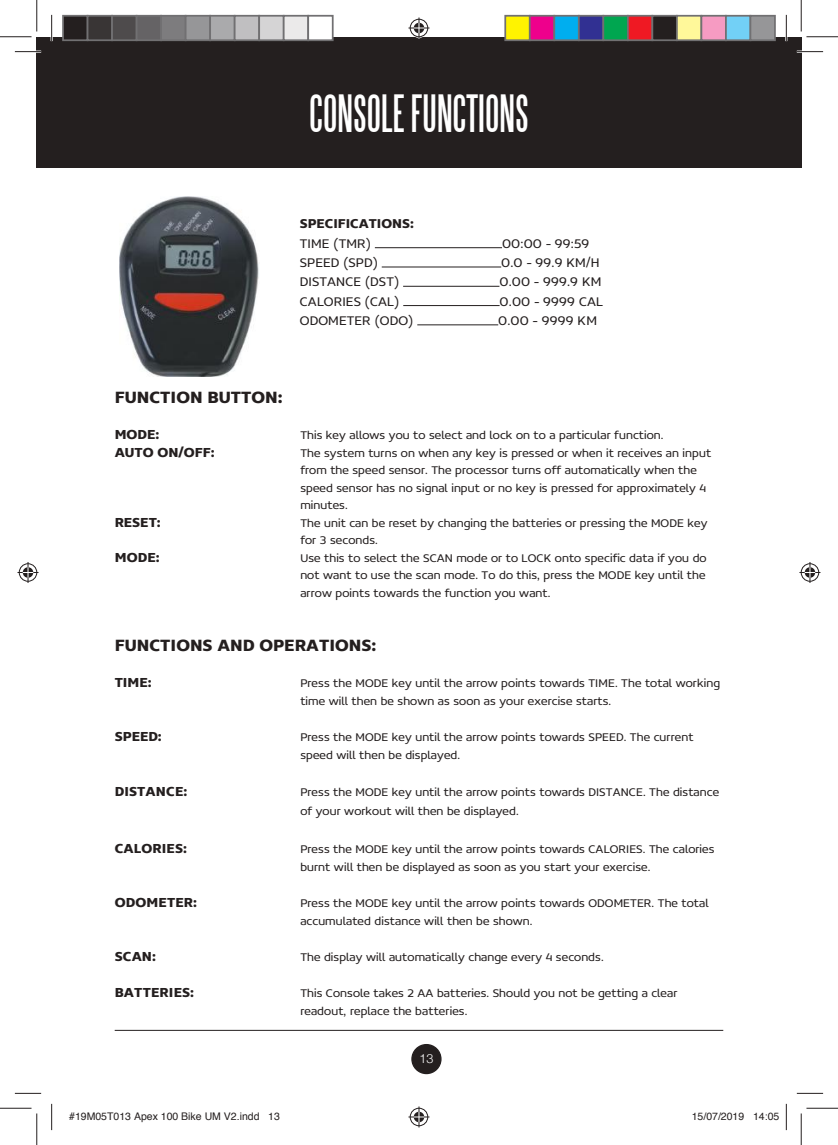
<style>
.page{position:relative;width:838px;height:1145px;background:#fff}
.page>*{position:absolute;margin:0;border:0;box-sizing:border-box;transform-origin:0 0}
.t1{font:47.25px "Steelfish";color:#fff}
.t2{font:700 17.5px "Concord";color:#241f1f}
.t3{font:700 14px "Concord";letter-spacing:.01em;color:#241f1f}
.t4{font:300 13.83px "Concord";letter-spacing:.01em;color:#241f1f}
.t5{font:700 13.83px "Concord";color:#241f1f}
.t6{font:300 12.6px "Helvetica Neue";color:#fff}
.t7{font:300 12.25px/17.5px "Concord";letter-spacing:.01em;color:#241f1f}
.t8{font:10.5px "Helvetica";color:#241f1f}
</style>
<div class="page">
<div style="left:412px;top:1045px;width:29px;height:29px;background:#241f1f;border-radius:50%"></div>
<div style="left:411px;top:1044px;width:30px;height:30px;border:1px solid #241f1f;border-radius:50%"></div>
<div style="left:37px;top:37px;width:764px;height:131px;background:#241f1f"></div>
<hr style="left:115px;top:1030px;width:608px;height:1px;background:#241f1f">
<hr style="left:375px;top:247px;width:127px;height:1px;background:#241f1f">
<hr style="left:381px;top:267px;width:120px;height:1px;background:#241f1f">
<hr style="left:403px;top:286px;width:96px;height:1px;background:#241f1f">
<hr style="left:403px;top:305px;width:96px;height:1px;background:#241f1f">
<hr style="left:417px;top:325px;width:81px;height:1px;background:#241f1f">
<img style="left:120px;top:197px;width:139px;height:180px">
<hr style="left:15px;top:51px;width:26px;height:2px;background:#fff">
<hr style="left:796px;top:51px;width:27px;height:2px;background:#fff">
<hr style="left:51px;top:15px;width:2px;height:26px;background:#fff">
<hr style="left:785px;top:15px;width:2px;height:26px;background:#fff">
<svg style="left:15px;top:51px;width:26px;height:1px"></svg>
<svg style="left:796px;top:51px;width:27px;height:1px"></svg>
<svg style="left:15px;top:1093px;width:26px;height:1px"></svg>
<svg style="left:796px;top:1093px;width:27px;height:1px"></svg>
<svg style="left:51px;top:15px;width:1px;height:26px"></svg>
<svg style="left:51px;top:1104px;width:1px;height:26px"></svg>
<svg style="left:786px;top:15px;width:1px;height:26px"></svg>
<svg style="left:786px;top:1104px;width:1px;height:26px"></svg>
<hr style="left:0;top:36px;width:32px;height:1px;background:#241f1f">
<hr style="left:806px;top:36px;width:31px;height:1px;background:#241f1f">
<hr style="left:0;top:1108px;width:32px;height:1px;background:#241f1f">
<hr style="left:806px;top:1108px;width:31px;height:1px;background:#241f1f">
<hr style="left:36px;top:0;width:1px;height:31px;background:#241f1f">
<hr style="left:36px;top:1113px;width:1px;height:32px;background:#241f1f">
<hr style="left:800px;top:0;width:1px;height:31px;background:#241f1f">
<hr style="left:800px;top:1113px;width:1px;height:32px;background:#241f1f">
<svg style="left:408px;top:18px;width:21px;height:21px"></svg>
<svg style="left:408px;top:1106px;width:21px;height:21px"></svg>
<svg style="left:18px;top:562px;width:21px;height:21px"></svg>
<svg style="left:799px;top:562px;width:21px;height:21px"></svg>
<div style="left:63px;top:16px;width:25px;height:24px;background:#241f1f"></div>
<div style="left:62px;top:15px;width:26px;height:26px;border:2px solid #717072"></div>
<div style="left:88px;top:16px;width:24px;height:24px;background:#393535"></div>
<div style="left:87px;top:15px;width:26px;height:26px;border:2px solid #717072"></div>
<div style="left:112px;top:16px;width:25px;height:24px;background:#4e4b4c"></div>
<div style="left:111px;top:15px;width:26px;height:26px;border:2px solid #717072"></div>
<div style="left:137px;top:16px;width:24px;height:24px;background:#656365"></div>
<div style="left:136px;top:15px;width:26px;height:26px;border:2px solid #717072"></div>
<div style="left:161px;top:16px;width:25px;height:24px;background:#7d7c7e"></div>
<div style="left:160px;top:15px;width:26px;height:26px;border:2px solid #717072"></div>
<div style="left:186px;top:16px;width:24px;height:24px;background:#969698"></div>
<div style="left:185px;top:15px;width:26px;height:26px;border:2px solid #717072"></div>
<div style="left:210px;top:16px;width:25px;height:24px;background:#aaaaac"></div>
<div style="left:209px;top:15px;width:26px;height:26px;border:2px solid #717072"></div>
<div style="left:235px;top:16px;width:24px;height:24px;background:#c0bfc1"></div>
<div style="left:234px;top:15px;width:26px;height:26px;border:2px solid #717072"></div>
<div style="left:259px;top:16px;width:25px;height:24px;background:#d5d4d5"></div>
<div style="left:258px;top:15px;width:26px;height:26px;border:2px solid #717072"></div>
<div style="left:284px;top:16px;width:24px;height:24px;background:#ebeaea"></div>
<div style="left:283px;top:15px;width:26px;height:26px;border:2px solid #717072"></div>
<div style="left:308px;top:16px;width:25px;height:24px;background:#fff"></div>
<div style="left:307px;top:15px;width:26px;height:26px;border:2px solid #717072"></div>
<div style="left:505px;top:16px;width:24px;height:24px;background:#fff300"></div>
<div style="left:504px;top:15px;width:26px;height:26px;border:2px solid #717072"></div>
<div style="left:529px;top:16px;width:25px;height:24px;background:#ee008c"></div>
<div style="left:529px;top:15px;width:26px;height:26px;border:2px solid #717072"></div>
<div style="left:554px;top:16px;width:24px;height:24px;background:#00aeef"></div>
<div style="left:553px;top:15px;width:26px;height:26px;border:2px solid #717072"></div>
<div style="left:578px;top:16px;width:25px;height:24px;background:#313092"></div>
<div style="left:578px;top:15px;width:26px;height:26px;border:2px solid #717072"></div>
<div style="left:603px;top:16px;width:24px;height:24px;background:#00a650"></div>
<div style="left:602px;top:15px;width:26px;height:26px;border:2px solid #717072"></div>
<div style="left:627px;top:16px;width:25px;height:24px;background:#ef1923"></div>
<div style="left:627px;top:15px;width:26px;height:26px;border:2px solid #717072"></div>
<div style="left:652px;top:16px;width:24px;height:24px;background:#241f1f"></div>
<div style="left:651px;top:15px;width:26px;height:26px;border:2px solid #717072"></div>
<div style="left:676px;top:16px;width:25px;height:24px;background:#fff89a"></div>
<div style="left:676px;top:15px;width:26px;height:26px;border:2px solid #717072"></div>
<div style="left:701px;top:16px;width:24px;height:24px;background:#f69bc2"></div>
<div style="left:700px;top:15px;width:26px;height:26px;border:2px solid #717072"></div>
<div style="left:725px;top:16px;width:25px;height:24px;background:#72d0f6"></div>
<div style="left:725px;top:15px;width:26px;height:26px;border:2px solid #717072"></div>
<div style="left:750px;top:16px;width:24px;height:24px;background:#969698"></div>
<div style="left:749px;top:15px;width:26px;height:26px;border:2px solid #717072"></div>
<h1 class="t1" style="left:309px;top:89px;width:221px">CONSOLE FUNCTIONS</h1>
<p class="t5" style="left:300px;top:215px;width:115px">SPECIFICATIONS:</p>
<p class="t4" style="left:300px;top:235px;width:72px">TIME (TMR)</p>
<p class="t4" style="left:502px;top:235px;width:89px">00:00 - 99:59</p>
<p class="t4" style="left:300px;top:254px;width:79px">SPEED (SPD)</p>
<p class="t4" style="left:501px;top:254px;width:100px">0.0 - 99.9 KM/H</p>
<p class="t4" style="left:300px;top:273px;width:101px">DISTANCE (DST)</p>
<p class="t4" style="left:499px;top:273px;width:103px">0.00 - 999.9 KM</p>
<p class="t4" style="left:300px;top:293px;width:101px">CALORIES (CAL)</p>
<p class="t4" style="left:499px;top:293px;width:105px">0.00 - 9999 CAL</p>
<p class="t4" style="left:300px;top:312px;width:115px">ODOMETER (ODO)</p>
<p class="t4" style="left:498px;top:312px;width:100px">0.00 - 9999 KM</p>
<h2 class="t2" style="left:115px;top:386px;width:169px">FUNCTION BUTTON:</h2>
<p class="t3" style="left:115px;top:426px;width:46px">MODE:</p>
<p class="t7" style="left:300px;top:427px;width:365px">This key allows you to select and lock on to a particular function.</p>
<p class="t3" style="left:115px;top:444px;width:101px">AUTO ON/OFF:</p>
<p class="t7" style="left:300px;top:444px;width:412px">The system turns on when any key is pressed or when it receives an input from the speed sensor. The processor turns off automatically when the speed sensor has no signal input or no key is pressed for approximately 4 minutes.</p>
<p class="t3" style="left:115px;top:514px;width:48px">RESET:</p>
<p class="t7" style="left:300px;top:514px;width:408px">The unit can be reset by changing the batteries or pressing the MODE key for 3 seconds.</p>
<p class="t3" style="left:115px;top:549px;width:47px">MODE:</p>
<p class="t7" style="left:300px;top:549px;width:408px;text-align:justify">Use this to select the SCAN mode or to LOCK onto specific data if you do not want to use the scan mode. To do this, press the MODE key until the arrow points towards the function you want.</p>
<h2 class="t2" style="left:115px;top:634px;width:263px">FUNCTIONS AND OPERATIONS:</h2>
<p class="t3" style="left:115px;top:674px;width:38px">TIME:</p>
<p class="t7" style="left:300px;top:674px;width:421px">Press the MODE key until the arrow points towards TIME. The total working time will then be shown as soon as your exercise starts.</p>
<p class="t3" style="left:115px;top:728px;width:49px">SPEED:</p>
<p class="t7" style="left:300px;top:728px;width:394px">Press the MODE key until the arrow points towards SPEED. The current speed will then be displayed.</p>
<p class="t3" style="left:115px;top:783px;width:74px">DISTANCE:</p>
<p class="t7" style="left:300px;top:783px;width:420px;line-height:18.9px">Press the MODE key until the arrow points towards DISTANCE. The distance of your workout will then be displayed.</p>
<p class="t3" style="left:115px;top:840px;width:74px">CALORIES:</p>
<p class="t7" style="left:300px;top:840px;width:415px">Press the MODE key until the arrow points towards CALORIES. The calories burnt will then be displayed as soon as you start your exercise.</p>
<p class="t3" style="left:115px;top:894px;width:84px">ODOMETER:</p>
<p class="t7" style="left:300px;top:894px;width:410px">Press the MODE key until the arrow points towards ODOMETER. The total accumulated distance will then be shown.</p>
<p class="t3" style="left:115px;top:948px;width:43px">SCAN:</p>
<p class="t7" style="left:300px;top:948px;width:305px">The display will automatically change every 4 seconds.</p>
<p class="t3" style="left:115px;top:984px;width:81px">BATTERIES:</p>
<p class="t7" style="left:300px;top:985px;width:378px">This Console takes 2 AA batteries. Should you not be getting a clear readout, replace the batteries.</p>
<p class="t6" style="left:419px;top:1049px;width:16px">13</p>
<p class="t8" style="left:69px;top:1108px;width:212px">#19M05T013 Apex 100 Bike UM V2.indd 13</p>
<p class="t8" style="left:691px;top:1108px;width:89px">15/07/2019 14:05</p>
</div>
